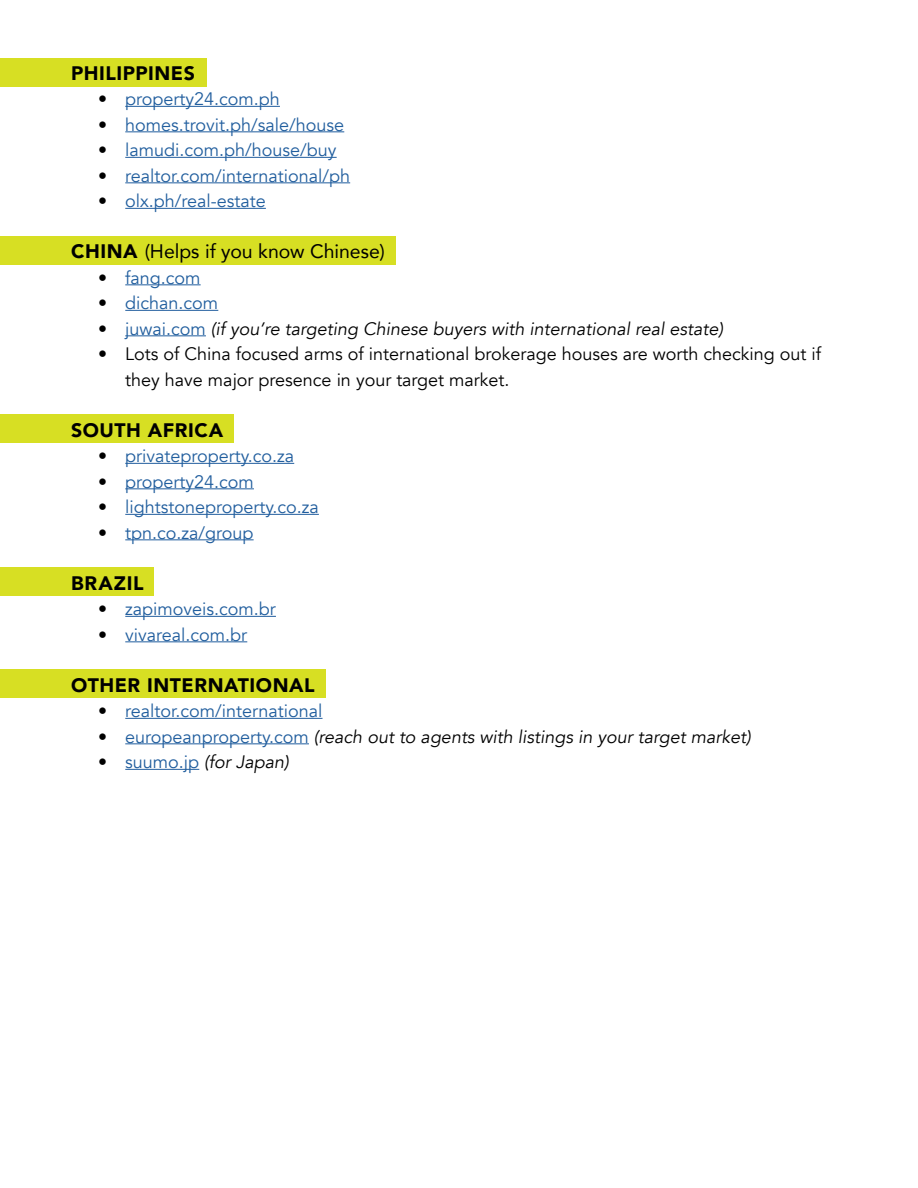
<style>
.page{position:relative;width:918px;height:1188px;background:#fff}
.page>*{position:absolute;margin:0;border:0;box-sizing:border-box;transform-origin:0 0}
.t1{font:900 19.5px "Avenir";letter-spacing:.03em;color:#000}
.t2{font:19.5px "Avenir";color:#000}
.t3{font:18px "Avenir";color:#215e9e}
.t4{font:italic 18px "Avenir";color:#000}
.t5{font:18px/25.5px "Avenir";color:#000}
.s1{color:#000}
.s2{font-weight:900}
.s3{font-style:normal}
.s4{font-style:normal;color:#215e9e}
</style>
<div class="page">
<div style="left:0;top:58px;width:206px;height:28px;background:#d7df23"></div>
<div style="left:0;top:236px;width:396px;height:29px;background:#d7df23"></div>
<div style="left:0;top:415px;width:233px;height:28px;background:#d7df23"></div>
<div style="left:0;top:568px;width:153px;height:28px;background:#d7df23"></div>
<div style="left:0;top:670px;width:325px;height:28px;background:#d7df23"></div>
<hr style="left:125px;top:106px;width:155px;height:1px;background:#215e9e">
<hr style="left:125px;top:131px;width:219px;height:1px;background:#215e9e">
<hr style="left:125px;top:157px;width:212px;height:1px;background:#215e9e">
<hr style="left:125px;top:182px;width:225px;height:1px;background:#215e9e">
<hr style="left:125px;top:208px;width:141px;height:1px;background:#215e9e">
<hr style="left:125px;top:284px;width:76px;height:1px;background:#215e9e">
<hr style="left:125px;top:310px;width:93px;height:1px;background:#215e9e">
<hr style="left:125px;top:335px;width:81px;height:1px;background:#215e9e">
<hr style="left:125px;top:463px;width:169px;height:1px;background:#215e9e">
<hr style="left:125px;top:488px;width:129px;height:1px;background:#215e9e">
<hr style="left:125px;top:514px;width:194px;height:1px;background:#215e9e">
<hr style="left:125px;top:539px;width:129px;height:1px;background:#215e9e">
<hr style="left:125px;top:616px;width:151px;height:1px;background:#215e9e">
<hr style="left:125px;top:641px;width:122px;height:1px;background:#215e9e">
<hr style="left:125px;top:718px;width:198px;height:1px;background:#215e9e">
<hr style="left:125px;top:743px;width:184px;height:1px;background:#215e9e">
<hr style="left:125px;top:769px;width:74px;height:1px;background:#215e9e">
<p class="t1" style="left:71px;top:56px;width:125px">PHILIPPINES</p>
<p class="t3" style="left:98px;top:88px;width:183px"><span class="s1">•</span> property24.com.ph</p>
<p class="t3" style="left:98px;top:114px;width:248px"><span class="s1">•</span> homes.trovit.ph/sale/house</p>
<p class="t3" style="left:98px;top:139px;width:240px"><span class="s1">•</span> lamudi.com.ph/house/buy</p>
<p class="t3" style="left:98px;top:165px;width:253px"><span class="s1">•</span> realtor.com/international/ph</p>
<p class="t3" style="left:98px;top:190px;width:169px"><span class="s1">•</span> olx.ph/real-estate</p>
<p class="t2" style="left:71px;top:236px;width:315px"><span class="s2">CHINA</span> (Helps if you know Chinese)</p>
<p class="t3" style="left:98px;top:267px;width:104px"><span class="s1">•</span> fang.com</p>
<p class="t3" style="left:98px;top:292px;width:122px"><span class="s1">•</span> dichan.com</p>
<p class="t4" style="left:98px;top:318px;width:626px"><span class="s3">•</span> <span class="s4">juwai.com</span> (if you’re targeting Chinese buyers with international real estate)</p>
<p class="t5" style="left:125px;top:341px;width:697px;text-indent:-27px">• Lots of China focused arms of international brokerage houses are worth checking out if they have major presence in your target market.</p>
<p class="t1" style="left:71px;top:413px;width:153px">SOUTH AFRICA</p>
<p class="t3" style="left:98px;top:445px;width:197px"><span class="s1">•</span> privateproperty.co.za</p>
<p class="t3" style="left:98px;top:471px;width:157px"><span class="s1">•</span> property24.com</p>
<p class="t3" style="left:98px;top:496px;width:222px"><span class="s1">•</span> lightstoneproperty.co.za</p>
<p class="t3" style="left:98px;top:522px;width:157px"><span class="s1">•</span> tpn.co.za/group</p>
<p class="t1" style="left:71px;top:566px;width:74px">BRAZIL</p>
<p class="t3" style="left:98px;top:598px;width:179px"><span class="s1">•</span> zapimoveis.com.br</p>
<p class="t3" style="left:98px;top:624px;width:151px"><span class="s1">•</span> vivareal.com.br</p>
<p class="t1" style="left:71px;top:668px;width:245px">OTHER INTERNATIONAL</p>
<p class="t3" style="left:98px;top:700px;width:226px"><span class="s1">•</span> realtor.com/international</p>
<p class="t4" style="left:98px;top:726px;width:654px"><span class="s3">•</span> <span class="s4">europeanproperty.com</span> (reach out to agents with listings in your target market)</p>
<p class="t4" style="left:98px;top:751px;width:192px"><span class="s3">•</span> <span class="s4">suumo.jp</span> (for Japan)</p>
</div>
